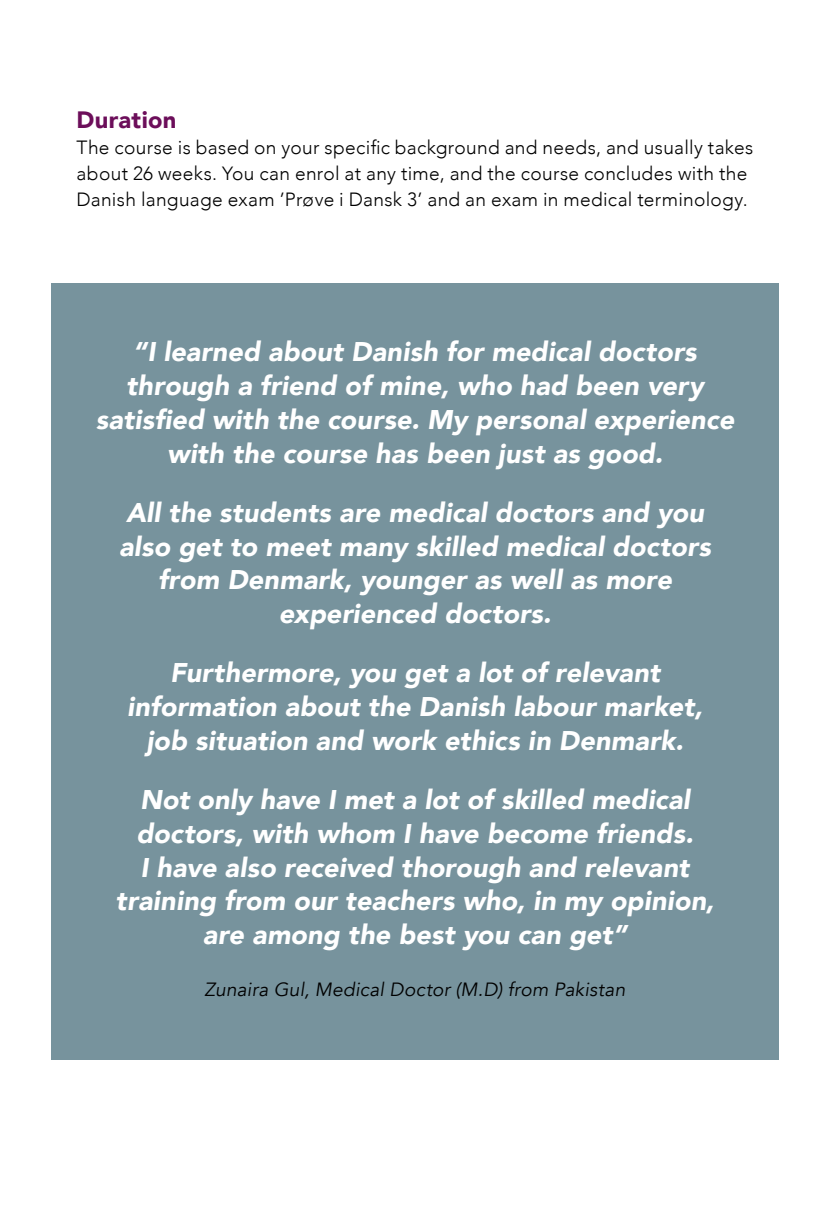
<style>
.page{position:relative;width:830px;height:1212px;background:#fff}
.page>*{position:absolute;margin:0;border:0;box-sizing:border-box;transform-origin:0 0}
.t1{font:italic 900 27px/33.8px "Avenir";letter-spacing:.005em;color:#fff;text-align:center}
.t2{font:900 23.62px "Avenir";letter-spacing:.01em;color:#6c0e5a}
.t3{font:300 19.12px/25.9px "Avenir";letter-spacing:.015em;color:#000}
.t4{font:italic 19.12px "Avenir";letter-spacing:.015em;color:#000}
</style>
<div class="page">
<div style="left:51px;top:283px;width:727px;height:776px;background:#77939d"></div>
<p class="t2" style="left:77px;top:99px;width:101px">Duration</p>
<p class="t3" style="left:77px;top:134px;width:678px">The course is based on your specific background and needs, and usually takes about 26 weeks. You can enrol at any time, and the course concludes with the<br>Danish language exam ’Prøve i Dansk 3’ and an exam in medical terminology.</p>
<p class="t1" style="left:96px;top:335px;width:639px">“I learned about Danish for medical doctors through a friend of mine, who had been very satisfied with the course. My personal experience with the course has been just as good.</p>
<p class="t1" style="left:119px;top:495px;width:593px">All the students are medical doctors and you also get to meet many skilled medical doctors from Denmark, younger as well as more experienced doctors.</p>
<p class="t1" style="left:127px;top:656px;width:577px">Furthermore, you get a lot of relevant information about the Danish labour market, job situation and work ethics in Denmark.</p>
<p class="t1" style="left:116px;top:782px;width:600px">Not only have I met a lot of skilled medical doctors, with whom I have become friends.<br>I have also received thorough and relevant training from our teachers who, in my opinion, are among the best you can get”</p>
<p class="t4" style="left:204px;top:977px;width:422px">Zunaira Gul, Medical Doctor (M.D) from Pakistan</p>
</div>
